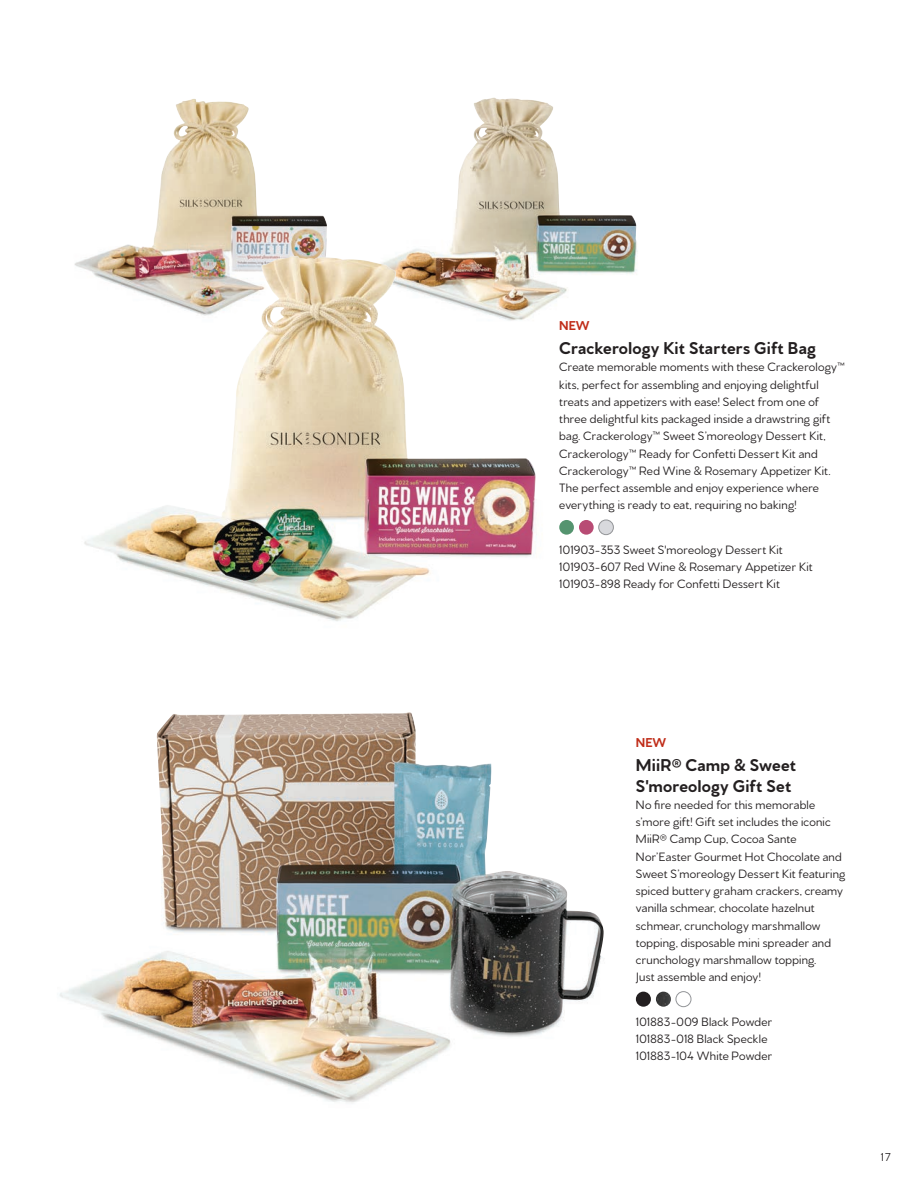
<style>
.page{position:relative;width:918px;height:1188px;background:#fff}
.page>*{position:absolute;margin:0;border:0;box-sizing:border-box;transform-origin:0 0}
.t1{font:700 18px/21px "Venti CF";letter-spacing:.01em;color:#231f20}
.t2{font:700 13.5px "Venti CF";color:#c02d19}
.t3{font:12.75px/17.2px "Venti CF";letter-spacing:.02em;color:#231f20}
.t4{font:12px "Venti CF";color:#231f20}
</style>
<div class="page">
<img style="left:398px;top:98px;width:240px;height:176px">
<img style="left:59px;top:712px;width:617px;height:391px">
<img style="left:95px;top:99px;width:232px;height:157px">
<img style="left:74px;top:256px;width:499px;height:365px">
<div style="left:559px;top:520px;width:15px;height:15px;background:#55946f;border-radius:50%"></div>
<div style="left:579px;top:520px;width:15px;height:15px;background:#b84b74;border-radius:50%"></div>
<div style="left:599px;top:520px;width:14px;height:15px;background:#d8d9dd;border-radius:50%"></div>
<div style="left:599px;top:520px;width:15px;height:15px;border:1px solid #939598;border-radius:50%"></div>
<div style="left:636px;top:992px;width:15px;height:15px;background:#231f20;border-radius:50%"></div>
<img style="left:656px;top:992px;width:15px;height:15px;border-radius:8px">
<div style="left:676px;top:991px;width:15px;height:16px;border:1px solid #939598;border-radius:50%"></div>
<p class="t2" style="left:559px;top:318px;width:32px">NEW</p>
<h1 class="t1" style="left:559px;top:338px;width:258px">Crackerology Kit Starters Gift Bag</h1>
<p class="t3" style="left:559px;top:359px;width:287px">Create memorable moments with these Crackerology™ kits, perfect for assembling and enjoying delightful treats and appetizers with ease! Select from one of three delightful kits packaged inside a drawstring gift bag. Crackerology™ Sweet S’moreology Dessert Kit, Crackerology™ Ready for Confetti Dessert Kit and Crackerology™ Red Wine &amp; Rosemary Appetizer Kit.<br>The perfect assemble and enjoy experience where everything is ready to eat, requiring no baking!</p>
<p class="t3" style="left:559px;top:541px;width:255px">101903-353 Sweet S'moreology Dessert Kit<br>101903-607 Red Wine &amp; Rosemary Appetizer Kit<br>101903-898 Ready for Confetti Dessert Kit</p>
<p class="t2" style="left:636px;top:734px;width:32px">NEW</p>
<h1 class="t1" style="left:636px;top:755px;width:162px">MiiR® Camp &amp; Sweet<br>S'moreology Gift Set</h1>
<p class="t3" style="left:636px;top:796px;width:211px">No fire needed for this memorable s’more gift! Gift set includes the iconic MiiR® Camp Cup, Cocoa Sante Nor’Easter Gourmet Hot Chocolate and Sweet S’moreology Dessert Kit featuring spiced buttery graham crackers, creamy vanilla schmear, chocolate hazelnut schmear, crunchology marshmallow topping, disposable mini spreader and crunchology marshmallow topping.<br>Just assemble and enjoy!</p>
<p class="t3" style="left:636px;top:1013px;width:138px">101883-009 Black Powder<br>101883-018 Black Speckle<br>101883-104 White Powder</p>
<p class="t4" style="left:881px;top:1150px;width:12px">17</p>
</div>
